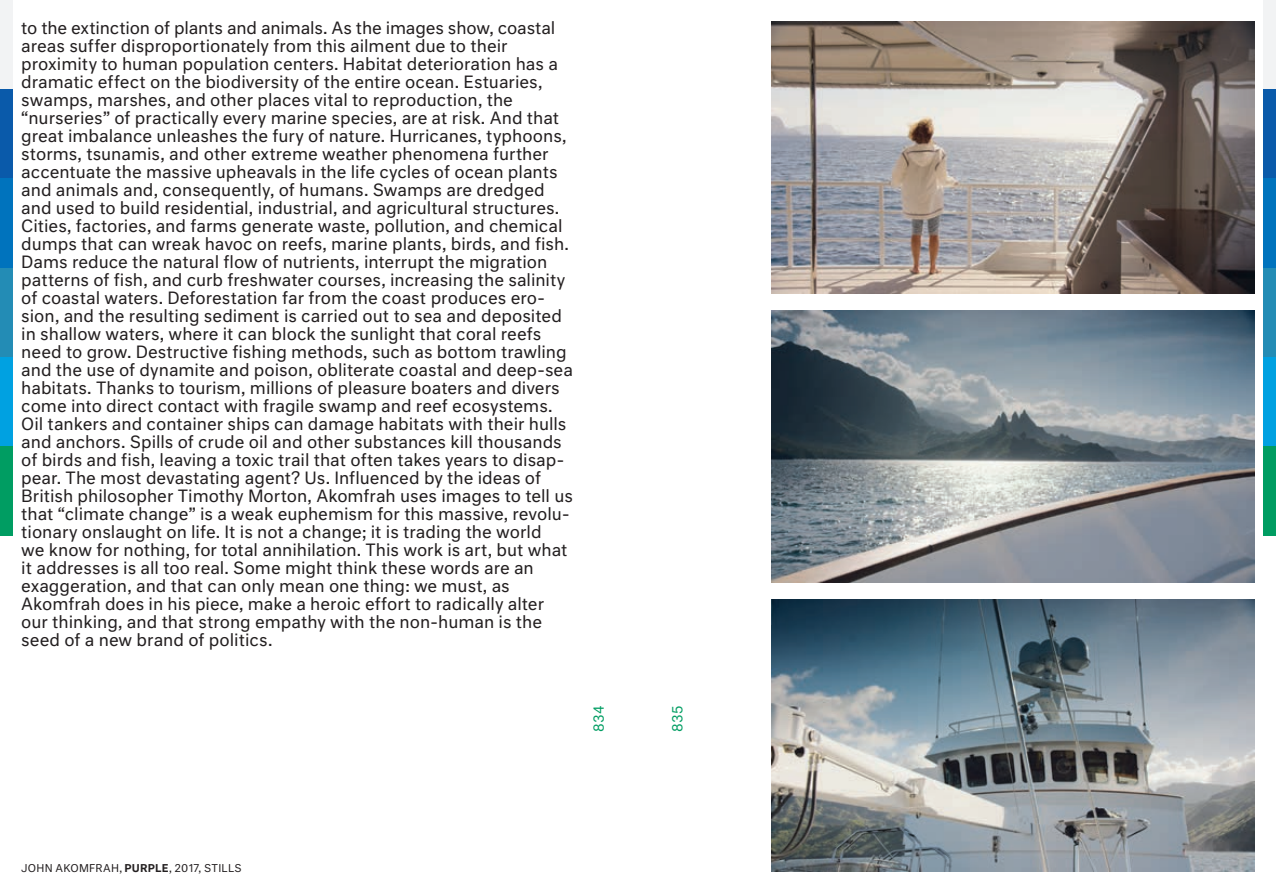
<style>
.page{position:relative;width:1276px;height:893px;background:#fff}
.page>*{position:absolute;margin:0;border:0;box-sizing:border-box;transform-origin:0 0}
.BLACK_ARTIST_TEXT{font:16.5px/18px "Neutral";color:#231f20}
.t1{font:13.5px "Neutral";letter-spacing:.015em;color:#009d62}
.BIO__CAPTION{font:10.5px "Neutral";letter-spacing:.02em;color:#231f20}
.s1{font-weight:500}
</style>
<div class="page">
<div style="left:0;top:0;width:13px;height:89px;background:#f2f3f4"></div>
<div style="left:0;top:89px;width:13px;height:90px;background:#0a5aaa"></div>
<div style="left:0;top:179px;width:13px;height:89px;background:#0073bd"></div>
<div style="left:0;top:268px;width:13px;height:89px;background:#238cb5"></div>
<div style="left:0;top:357px;width:13px;height:89px;background:#00a1e1"></div>
<div style="left:0;top:446px;width:13px;height:90px;background:#009d62"></div>
<div style="left:1263px;top:0;width:13px;height:89px;background:#f2f3f4"></div>
<div style="left:1263px;top:89px;width:13px;height:90px;background:#0a5aaa"></div>
<div style="left:1263px;top:179px;width:13px;height:89px;background:#0073bd"></div>
<div style="left:1263px;top:268px;width:13px;height:89px;background:#238cb5"></div>
<div style="left:1263px;top:357px;width:13px;height:89px;background:#00a1e1"></div>
<div style="left:1263px;top:446px;width:13px;height:90px;background:#009d62"></div>
<img style="left:771px;top:21px;width:483px;height:272px">
<img style="left:771px;top:310px;width:483px;height:272px">
<img style="left:771px;top:599px;width:483px;height:272px">
<p class="BLACK_ARTIST_TEXT" style="left:21px;top:19px;width:538px">to the extinction of plants and animals. As the images show, coastal areas suffer disproportionately from this ailment due to their proximity to human population centers. Habitat deterioration has a dramatic effect on the biodiversity of the entire ocean. Estuaries, swamps, marshes, and other places vital to reproduction, the</p>
<p class="BLACK_ARTIST_TEXT" style="left:21px;top:109px;width:553px">“nurseries” of practically every marine species, are at risk. And that great imbalance unleashes the fury of nature. Hurricanes, typhoons, storms, tsunamis, and other extreme weather phenomena further accentuate the massive upheavals in the life cycles of ocean plants and animals and, consequently, of humans. Swamps are dredged and used to build residential, industrial, and agricultural structures.<br>Cities, factories, and farms generate waste, pollution, and chemical dumps that can wreak havoc on reefs, marine plants, birds, and fish.<br>Dams reduce the natural flow of nutrients, interrupt the migration patterns of fish, and curb freshwater courses, increasing the salinity of coastal waters. Deforestation far from the coast produces ero&shy;sion, and the resulting sediment is carried out to sea and deposited in shallow waters, where it can block the sunlight that coral reefs need to grow. Destructive fishing methods, such as bottom trawling and the use of dynamite and poison, obliterate coastal and deep-sea habitats. Thanks to tourism, millions of pleasure boaters and divers come into direct contact with fragile swamp and reef ecosystems.<br>Oil tankers and container ships can damage habitats with their hulls and anchors. Spills of crude oil and other substances kill thousands of birds and fish, leaving a toxic trail that often takes years to disap&shy;pear. The most devastating agent? Us. Influenced by the ideas of British philosopher Timothy Morton, Akomfrah uses images to tell us that “climate change” is a weak euphemism for this massive, revolu&shy;tionary onslaught on life. It is not a change; it is trading the world</p>
<p class="BLACK_ARTIST_TEXT" style="left:21px;top:541px;width:548px">we know for nothing, for total annihilation. This work is art, but what it addresses is all too real. Some might think these words are an</p>
<p class="BLACK_ARTIST_TEXT" style="left:21px;top:577px;width:490px">exaggeration, and that can only mean one thing: we must, as</p>
<p class="BLACK_ARTIST_TEXT" style="left:21px;top:595px;width:524px">Akomfrah does in his piece, make a heroic effort to radically alter our thinking, and that strong empathy with the non-human is the seed of a new brand of politics.</p>
<p class="t1" style="left:590px;top:732px;width:28px;rotate:-90deg">834</p>
<p class="t1" style="left:668px;top:732px;width:28px;rotate:-90deg">835</p>
<p class="BIO__CAPTION" style="left:21px;top:861px;width:222px">JOHN AKOMFRAH, <span class="s1">PURPLE</span>, 2017, STILLS</p>
</div>
